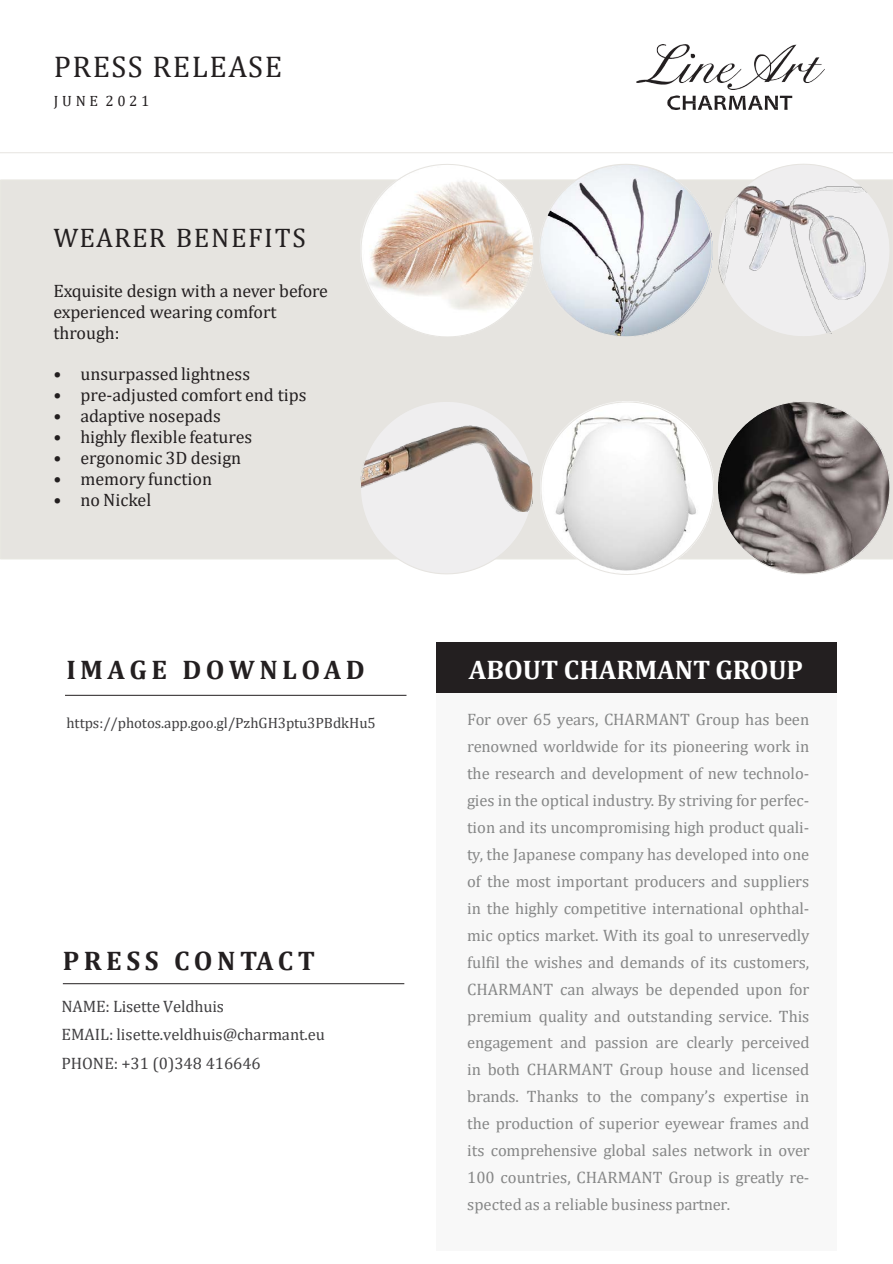
<style>
.page{position:relative;width:893px;height:1264px;background:#fff}
.page>*{position:absolute;margin:0;border:0;box-sizing:border-box;transform-origin:0 0}
.t1{font:30px "Cambria";letter-spacing:.05em;color:#231f20}
.t2{font:700 27px "Cambria";letter-spacing:.165em;color:#231f20}
.t3{font:700 27px "Cambria";color:#fff}
.t4{font:27px "Cambria";letter-spacing:.06em;color:#231f20}
.t5{font:18px/21px "Cambria";color:#231f20}
.t6{font:16.5px/27px "Cambria";letter-spacing:-.005em;color:#868787;text-align:justify}
.t7{font:16.5px "Cambria";letter-spacing:-.005em;color:#414042}
.t8{font:15px "Cambria";color:#414042}
.t9{font:15px "Cambria";letter-spacing:.245em;color:#231f20}
</style>
<div class="page">
<div style="left:1px;top:180px;width:891px;height:378px;background:#e6e4e0"></div>
<svg style="left:360px;top:164px;width:530px;height:173px"></svg>
<svg style="left:359px;top:402px;width:175px;height:173px"></svg>
<svg style="left:540px;top:401px;width:350px;height:174px"></svg>
<hr style="left:0;top:152px;width:892px;height:1px;background:#e6e4e0">
<img style="left:636px;top:45px;width:188px;height:45px">
<svg style="left:667px;top:95px;width:125px;height:15px"></svg>
<hr style="left:63px;top:983px;width:341px;height:1px;background:#231f20">
<hr style="left:65px;top:695px;width:341px;height:1px;background:#231f20">
<div style="left:436px;top:642px;width:400px;height:51px;background:#231f20"></div>
<div style="left:436px;top:692px;width:400px;height:557px;background:#f8f8f8"></div>
<p class="t1" style="left:54px;top:50px;width:230px">PRESS RELEASE</p>
<p class="t9" style="left:54px;top:92px;width:97px">JUNE 2021</p>
<p class="t4" style="left:53px;top:222px;width:254px">WEARER BENEFITS</p>
<p class="t5" style="left:53px;top:280px;width:276px">Exquisite design with a never before experienced wearing comfort through:</p>
<p class="t5" style="left:53px;top:363px;width:198px">• unsurpassed lightness</p>
<p class="t5" style="left:53px;top:384px;width:255px">• pre-adjusted comfort end tips</p>
<p class="t5" style="left:53px;top:405px;width:169px">• adaptive nosepads</p>
<p class="t5" style="left:53px;top:426px;width:200px">• highly flexible features</p>
<p class="t5" style="left:53px;top:447px;width:189px">• ergonomic 3D design</p>
<p class="t5" style="left:53px;top:468px;width:160px">• memory function</p>
<p class="t5" style="left:53px;top:489px;width:99px">• no Nickel</p>
<p class="t2" style="left:66px;top:650px;width:300px">IMAGE DOWNLOAD</p>
<p class="t8" style="left:66px;top:714px;width:311px">https://photos.app.goo.gl/PzhGH3ptu3PBdkHu5</p>
<p class="t2" style="left:63px;top:941px;width:253px">PRESS CONTACT</p>
<p class="t7" style="left:61px;top:996px;width:164px">NAME: Lisette Veldhuis</p>
<p class="t7" style="left:61px;top:1024px;width:265px">EMAIL: lisette.veldhuis@charmant.eu</p>
<p class="t7" style="left:61px;top:1052px;width:201px">PHONE: +31 (0)348 416646</p>
<p class="t3" style="left:469px;top:650px;width:336px">ABOUT CHARMANT GROUP</p>
<p class="t6" style="left:467px;top:705px;width:344px">For over 65 years, CHARMANT Group has been renowned worldwide for its pioneering work in the research and development of new technolo&shy;gies in the optical industry. By striving for perfec&shy;tion and its uncompromising high product quali&shy;ty, the Japanese company has developed into one of the most important producers and suppliers in the highly competitive international ophthal&shy;mic optics market. With its goal to unreservedly fulfil the wishes and demands of its customers, CHARMANT can always be depended upon for premium quality and outstanding service. This engagement and passion are clearly perceived in both CHARMANT Group house and licensed brands. Thanks to the company’s expertise in the production of superior eyewear frames and its comprehensive global sales network in over 100 countries, CHARMANT Group is greatly re&shy;spected as a reliable business partner.</p>
</div>
